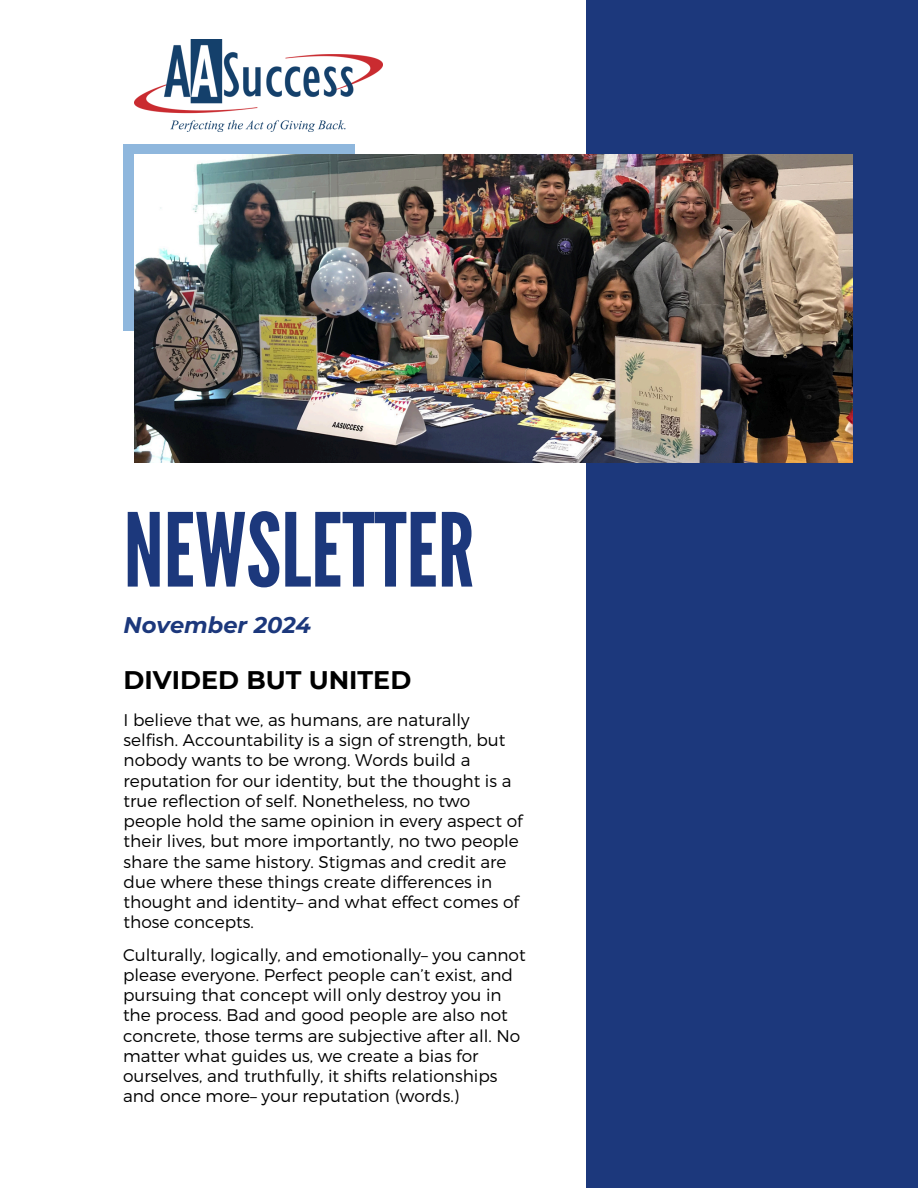
<style>
.page{position:relative;width:918px;height:1188px;background:#fff}
.page>*{position:absolute;margin:0;border:0;box-sizing:border-box;transform-origin:0 0}
.t1{font:101.55px "League Gothic";color:#1c387c}
.t2{font:700 25.35px "Montserrat";color:#000}
.t3{font:italic 700 22.5px "Montserrat";color:#1c387c}
.t4{font:300 16.95px/20.2px "Montserrat";color:#000}
</style>
<div class="page">
<div style="left:586px;top:0;width:332px;height:1188px;background:#1c387c"></div>
<div style="left:123px;top:144px;width:231px;height:187px;background:#8fb7dd"></div>
<img style="left:134px;top:155px;width:718px;height:307px">
<img style="left:134px;top:39px;width:249px;height:92px">
<p class="t1" style="left:124px;top:492px;width:352px">NEWSLETTER</p>
<h2 class="t3" style="left:124px;top:612px;width:189px">November 2024</h2>
<h3 class="t2" style="left:124px;top:664px;width:289px">DIVIDED BUT UNITED</h3>
<h1 class="t4" style="left:124px;top:709px;width:401px">I believe that we, as humans, are naturally selfish. Accountability is a sign of strength, but nobody wants to be wrong. Words build a reputation for our identity, but the thought is a true reflection of self. Nonetheless, no two people hold the same opinion in every aspect of their lives, but more importantly, no two people share the same history. Stigmas and credit are due where these things create differences in thought and identity– and what effect comes of those concepts.</h1>
<p class="t4" style="left:123px;top:943px;width:404px">Culturally, logically, and emotionally– you cannot please everyone. Perfect people can’t exist, and pursuing that concept will only destroy you in the process. Bad and good people are also not concrete, those terms are subjective after all. No matter what guides us, we create a bias for ourselves, and truthfully, it shifts relationships and once more– your reputation (words.)</p>
</div>
